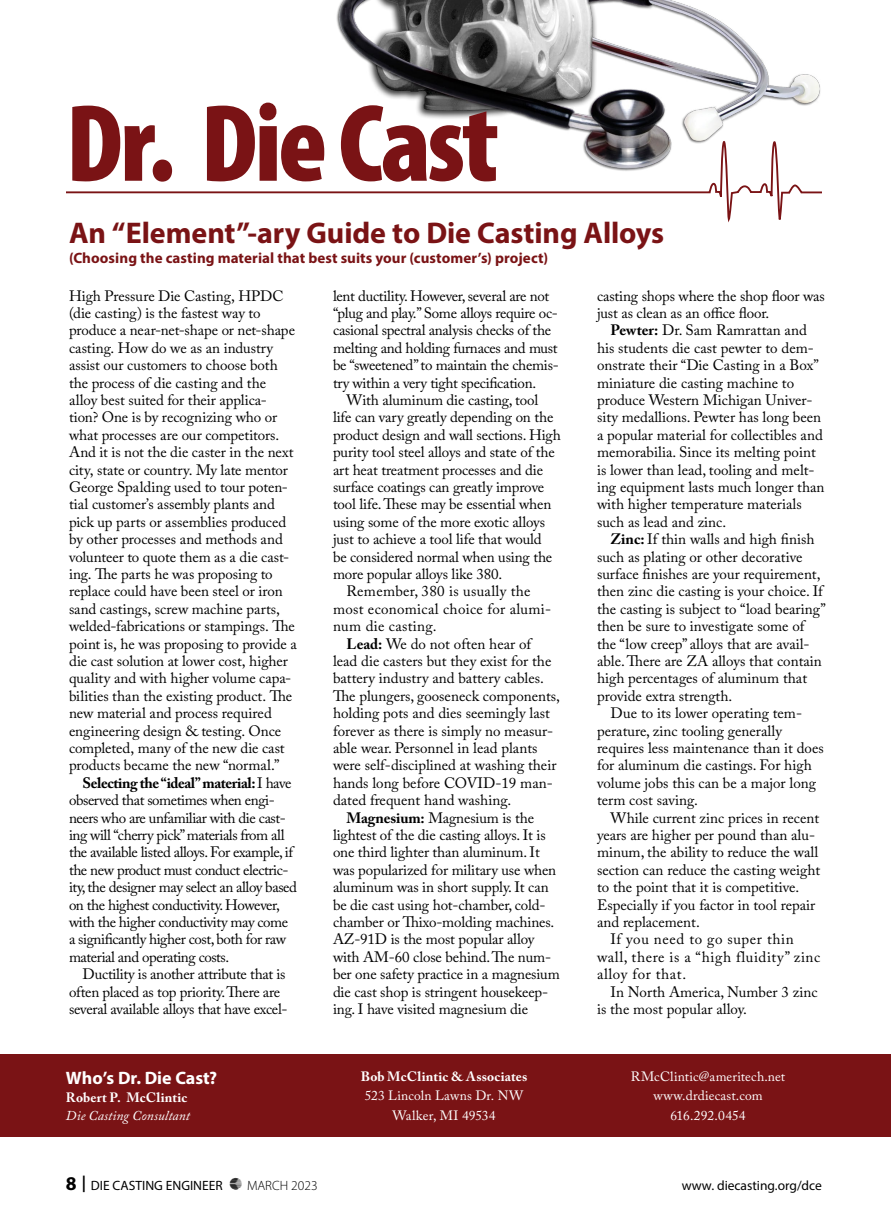
<style>
.page{position:relative;width:891px;height:1215px;background:#fff}
.page>*{position:absolute;margin:0;border:0;box-sizing:border-box;transform-origin:0 0}
.t1{font:900 condensed 111px "Myriad Pro";letter-spacing:-.025em;color:#7a1315}
.t2{font:700 30px "Myriad Pro";letter-spacing:-.005em;color:#7a1315}
.t3{font:700 18px "Myriad Pro";color:#fff}
.t4{font:15px/17.4px "Adobe Caslon Pro";letter-spacing:-.005em;color:#000}
.t5{font:15px/17.4px "Adobe Caslon Pro";letter-spacing:-.03em;color:#000}
.t6{font:15px "Adobe Caslon Pro";letter-spacing:.02em;color:#000}
.t7{font:15px "Adobe Caslon Pro";letter-spacing:.04em;color:#000}
.t8{font:700 15px "Myriad Pro";letter-spacing:.005em;color:#7a1315}
.t9{font:13.5px/19.5px "Adobe Caslon Pro";letter-spacing:.01em;color:#fff;text-align:center}
.t10{font:13.5px "Myriad Pro";color:#000}
.t11{font:700 13.5px "Adobe Caslon Pro";letter-spacing:.015em;color:#fff}
.t12{font:italic 13.5px "Adobe Caslon Pro";letter-spacing:.01em;color:#fff}
.s1{font-weight:700}
.s2{font-weight:700;font-size:19.5px}
.s3{font-weight:700;font-stretch:condensed;font-size:16.5px}
.s4{font-family:"Fangate"}
.s5{font-weight:300}
</style>
<div class="page">
<div style="left:0;top:1055px;width:891px;height:82px;background:#7a1315"></div>
<svg style="left:66px;top:191px;width:756px;height:30px"></svg>
<img style="left:316px;top:0;width:506px;height:193px">
<h1 class="t1" style="left:66px;top:73px;width:434px">Dr. Die Cast</h1>
<h2 class="t2" style="left:69px;top:213px;width:597px">An “Element”-ary Guide to Die Casting Alloys</h2>
<p class="t8" style="left:69px;top:248px;width:481px">(Choosing the casting material that best suits your (customer’s) project)</p>
<p class="t4" style="left:69px;top:287px;width:229px">High Pressure Die Casting, HPDC (die casting) is the fastest way to produce a near-net-shape or net-shape casting. How do we as an industry assist our customers to choose both the process of die casting and the alloy best suited for their applica&shy;tion? One is by recognizing who or what processes are our competitors.<br>And it is not the die caster in the next city, state or country. My late mentor George Spalding used to tour poten&shy;tial customer’s assembly plants and pick up parts or assemblies produced by other processes and methods and volunteer to quote them as a die cast&shy;ing. The parts he was proposing to replace could have been steel or iron sand castings, screw machine parts, welded-fabrications or stampings. The point is, he was proposing to provide a die cast solution at lower cost, higher quality and with higher volume capa&shy;bilities than the existing product. The new material and process required engineering design &amp; testing. Once completed, many of the new die cast products became the new “normal.”</p>
<p class="t5" style="left:69px;top:774px;width:230px;text-indent:14px"><span class="s1">Selecting the “ideal” material:</span> I have observed that sometimes when engi&shy;neers who are unfamiliar with die cast&shy;ing will “cherry pick” materials from all the available listed alloys. For example, if the new product must conduct electric&shy;ity, the designer may select an alloy based on the highest conductivity. However, with the higher conductivity may come a significantly higher cost, both for raw material and operating costs.</p>
<p class="t4" style="left:69px;top:965px;width:220px;text-indent:14px">Ductility is another attribute that is often placed as top priority. There are several available alloys that have excel-</p>
<p class="t3" style="left:66px;top:1067px;width:153px">Who’s Dr. Die Cast?</p>
<p class="t11" style="left:66px;top:1090px;width:123px">Robert P. McClintic</p>
<p class="t12" style="left:66px;top:1108px;width:126px">Die Casting Consultant</p>
<p class="t4" style="left:333px;top:287px;width:227px">lent ductility. However, several are not “plug and play.” Some alloys require oc&shy;casional spectral analysis checks of the melting and holding furnaces and must be “sweetened” to maintain the chemis&shy;try within a very tight specification.</p>
<p class="t4" style="left:346px;top:391px;width:193px">With aluminum die casting, tool</p>
<p class="t4" style="left:333px;top:408px;width:222px">life can vary greatly depending on the</p>
<p class="t4" style="left:333px;top:426px;width:229px">product design and wall sections. High</p>
<p class="t4" style="left:333px;top:443px;width:223px">purity tool steel alloys and state of the</p>
<p class="t4" style="left:333px;top:461px;width:212px">art heat treatment processes and die</p>
<p class="t4" style="left:333px;top:478px;width:213px">surface coatings can greatly improve</p>
<p class="t4" style="left:333px;top:495px;width:220px">tool life. These may be essential when</p>
<p class="t4" style="left:333px;top:513px;width:214px">using some of the more exotic alloys</p>
<p class="t4" style="left:333px;top:530px;width:210px">just to achieve a tool life that would</p>
<p class="t4" style="left:333px;top:548px;width:221px">be considered normal when using the</p>
<p class="t4" style="left:333px;top:565px;width:171px">more popular alloys like 380.</p>
<p class="t6" style="left:346px;top:582px;width:186px">Remember, 380 is usually the</p>
<p class="t6" style="left:333px;top:600px;width:220px">most economical choice for alumi-</p>
<p class="t6" style="left:333px;top:617px;width:105px">num die casting.</p>
<p class="t4" style="left:346px;top:635px;width:186px"><span class="s1">Lead:</span> We do not often hear of</p>
<p class="t4" style="left:333px;top:652px;width:220px">lead die casters but they exist for the</p>
<p class="t4" style="left:333px;top:669px;width:213px">battery industry and battery cables.</p>
<p class="t4" style="left:333px;top:687px;width:229px">The plungers, gooseneck components,</p>
<p class="t4" style="left:333px;top:704px;width:218px">holding pots and dies seemingly last</p>
<p class="t4" style="left:333px;top:722px;width:222px">forever as there is simply no measur-</p>
<p class="t4" style="left:333px;top:739px;width:206px">able wear. Personnel in lead plants</p>
<p class="t4" style="left:333px;top:756px;width:225px">were self-disciplined at washing their</p>
<p class="t4" style="left:333px;top:774px;width:221px">hands long before COVID-19 man-</p>
<p class="t4" style="left:333px;top:791px;width:180px">dated frequent hand washing.</p>
<p class="t4" style="left:346px;top:809px;width:189px"><span class="s1">Magnesium:</span> Magnesium is the</p>
<p class="t4" style="left:333px;top:826px;width:214px">lightest of the die casting alloys. It is</p>
<p class="t4" style="left:333px;top:843px;width:208px">one third lighter than aluminum. It</p>
<p class="t4" style="left:333px;top:861px;width:225px">was popularized for military use when</p>
<p class="t4" style="left:333px;top:878px;width:217px">aluminum was in short supply. It can</p>
<p class="t4" style="left:333px;top:896px;width:214px">be die cast using hot-chamber, cold-</p>
<p class="t4" style="left:333px;top:913px;width:223px">chamber or Thixo-molding machines.</p>
<p class="t4" style="left:333px;top:930px;width:203px">AZ-91D is the most popular alloy</p>
<p class="t4" style="left:333px;top:948px;width:220px">with AM-60 close behind. The num-</p>
<p class="t4" style="left:333px;top:965px;width:228px">ber one safety practice in a magnesium</p>
<p class="t4" style="left:333px;top:983px;width:217px">die cast shop is stringent housekeep-</p>
<p class="t4" style="left:333px;top:1000px;width:197px">ing. I have visited magnesium die</p>
<p class="t11" style="left:361px;top:1068px;width:168px">Bob McClintic &amp; Associates</p>
<p class="t9" style="left:365px;top:1086px;width:160px">523 Lincoln Lawns Dr. NW<br>Walker, MI 49534</p>
<p class="t4" style="left:597px;top:287px;width:229px">casting shops where the shop floor was just as clean as an office floor.</p>
<p class="t4" style="left:597px;top:321px;width:229px;text-indent:14px"><span class="s1">Pewter:</span> Dr. Sam Ramrattan and his students die cast pewter to dem&shy;onstrate their “Die Casting in a Box” miniature die casting machine to produce Western Michigan Univer&shy;sity medallions. Pewter has long been a popular material for collectibles and memorabilia. Since its melting point is lower than lead, tooling and melt&shy;ing equipment lasts much longer than with higher temperature materials such as lead and zinc.</p>
<p class="t4" style="left:611px;top:530px;width:205px"><span class="s1">Zinc:</span> If thin walls and high finish</p>
<p class="t4" style="left:597px;top:548px;width:207px">such as plating or other decorative</p>
<p class="t4" style="left:597px;top:565px;width:225px">surface finishes are your requirement,</p>
<p class="t4" style="left:597px;top:582px;width:227px">then zinc die casting is your choice. If</p>
<p class="t4" style="left:597px;top:600px;width:230px">the casting is subject to “load bearing”</p>
<p class="t4" style="left:597px;top:617px;width:209px">then be sure to investigate some of</p>
<p class="t4" style="left:597px;top:635px;width:214px">the “low creep” alloys that are avail-</p>
<p class="t4" style="left:597px;top:652px;width:226px">able. There are ZA alloys that contain</p>
<p class="t4" style="left:597px;top:669px;width:212px">high percentages of aluminum that</p>
<p class="t4" style="left:597px;top:687px;width:137px">provide extra strength.</p>
<p class="t4" style="left:611px;top:704px;width:193px">Due to its lower operating tem-</p>
<p class="t4" style="left:597px;top:722px;width:187px">perature, zinc tooling generally</p>
<p class="t4" style="left:597px;top:739px;width:228px">requires less maintenance than it does</p>
<p class="t4" style="left:597px;top:756px;width:216px">for aluminum die castings. For high</p>
<p class="t4" style="left:597px;top:774px;width:221px">volume jobs this can be a major long</p>
<p class="t4" style="left:597px;top:791px;width:102px">term cost saving.</p>
<p class="t4" style="left:611px;top:809px;width:210px">While current zinc prices in recent</p>
<p class="t4" style="left:597px;top:826px;width:220px">years are higher per pound than alu-</p>
<p class="t4" style="left:597px;top:843px;width:223px">minum, the ability to reduce the wall</p>
<p class="t4" style="left:597px;top:861px;width:225px">section can reduce the casting weight</p>
<p class="t4" style="left:597px;top:878px;width:204px">to the point that it is competitive.</p>
<p class="t4" style="left:597px;top:896px;width:220px">Especially if you factor in tool repair</p>
<p class="t4" style="left:597px;top:913px;width:104px">and replacement.</p>
<p class="t7" style="left:611px;top:930px;width:185px">If you need to go super thin</p>
<p class="t7" style="left:597px;top:948px;width:225px">wall, there is a “high fluidity” zinc</p>
<p class="t7" style="left:597px;top:965px;width:91px">alloy for that.</p>
<p class="t4" style="left:611px;top:983px;width:208px">In North America, Number 3 zinc</p>
<p class="t4" style="left:597px;top:1000px;width:151px">is the most popular alloy.</p>
<p class="t9" style="left:631px;top:1067px;width:156px">RMcClintic@ameritech.net www.drdiecast.com<br>616.292.0454</p>
<p class="t10" style="left:66px;top:1177px;width:253px"><span class="s2">8</span> <span class="s3">|</span> DIE CASTING ENGINEER <span class="s4">1</span><span class="s5">MARCH 2023</span></p>
<p class="t10" style="left:682px;top:1177px;width:142px">www. diecasting.org/dce</p>
</div>
